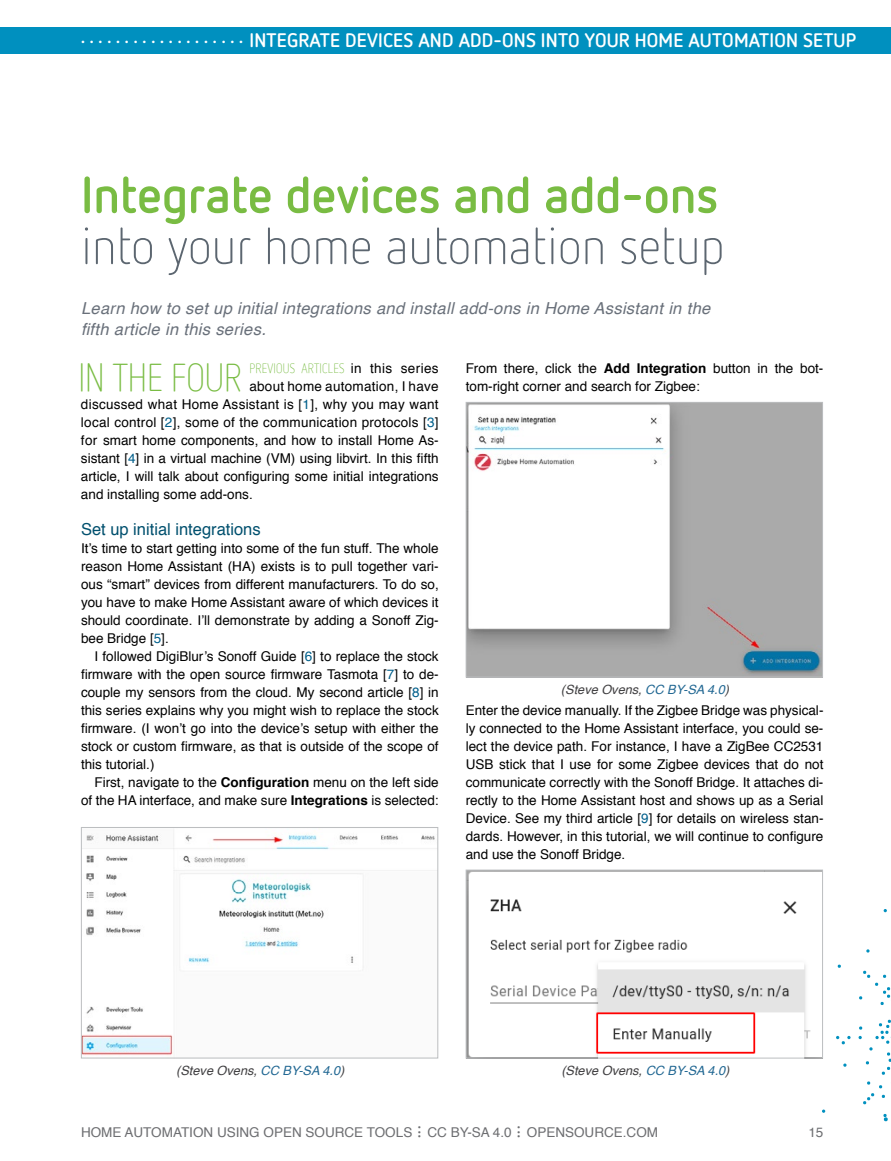
<style>
.page{position:relative;width:891px;height:1161px;background:#fff}
.page>*{position:absolute;margin:0;border:0;box-sizing:border-box;transform-origin:0 0}
.t1{font:300 51px "Netto OT";color:#5c6670}
.t2{font:700 51px "Netto OT";color:#79bc43}
.t3{font:300 38.85px "Netto OT";color:#79bc43;scale:.87 1}
.t4{font:300 33px "Netto OT";color:#6d6e71}
.t5{font:700 19.5px "Netto OT";letter-spacing:.01em;color:#fff}
.t6{font:italic 16.5px/21px "Helvetica";letter-spacing:.02em;color:#69707a}
.t7{font:16.5px "Helvetica";color:#01506e}
.t8{font:13.5px/18px "Helvetica";color:#000;text-align:justify}
.t9{font:13.5px "Helvetica";color:#6d6e71}
.t10{font:300 13.5px "Netto OT";letter-spacing:.02em;color:#79bc43;scale:.87 1}
.t11{font:italic 12.75px "Helvetica";color:#414042}
.s1{font-family:"Helvetica";font-weight:400;color:#000}
.s2{color:#005f8b}
.s3{font-weight:700}
.s4{color:#226893}
</style>
<div class="page">
<div style="left:0;top:27px;width:891px;height:27px;background:#0090bf"></div>
<svg style="left:883px;top:1114px;width:5px;height:8px"></svg>
<svg style="left:838px;top:964px;width:3px;height:4px"></svg>
<svg style="left:866px;top:949px;width:4px;height:4px"></svg>
<svg style="left:843px;top:1063px;width:4px;height:4px"></svg>
<svg style="left:836px;top:1036px;width:15px;height:9px"></svg>
<svg style="left:859px;top:971px;width:32px;height:134px"></svg>
<img style="left:83px;top:830px;width:353px;height:226px">
<div style="left:81px;top:827px;width:357px;height:231px;border:1px solid #bcbec0"></div>
<img style="left:468px;top:404px;width:353px;height:271px">
<div style="left:466px;top:402px;width:357px;height:275px;border:1px solid #bcbec0"></div>
<img style="left:468px;top:872px;width:343px;height:184px">
<div style="left:466px;top:870px;width:357px;height:188px;border:1px solid #bcbec0"></div>
<h3 class="t5" style="left:81px;top:29px;width:777px">. . . . . . . . . . . . . . . . . . . INTEGRATE DEVICES AND ADD-ONS INTO YOUR HOME AUTOMATION SETUP</h3>
<h1 class="t2" style="left:81px;top:166px;width:639px">Integrate devices and add-ons</h1>
<h1 class="t1" style="left:81px;top:218px;width:645px">into your home automation setup</h1>
<p class="t6" style="left:81px;top:298px;width:631px">Learn how to set up initial integrations and install add-ons in Home Assistant in the fifth article in this series.</p>
<h2 class="t3" style="left:78px;top:356px;width:189px">IN THE FOUR</h2>
<p class="t10" style="left:249px;top:361px;width:219px">PREVIOUS ARTICLES <span class="s1">in this series</span></p>
<p class="t8" style="left:81px;top:377px;width:359px;text-indent:168px">about home automation, I have discussed what Home Assistant is [<span class="s2">1</span>], why you may want local control [<span class="s2">2</span>], some of the communication protocols [<span class="s2">3</span>] for smart home components, and how to install Home As&shy;sistant [<span class="s2">4</span>] in a virtual machine (VM) using libvirt. In this fifth article, I will talk about configuring some initial integrations and installing some add-ons.</p>
<p class="t7" style="left:81px;top:516px;width:181px">Set up initial integrations</p>
<p class="t8" style="left:81px;top:539px;width:359px">It’s time to start getting into some of the fun stuff. The whole reason Home Assistant (HA) exists is to pull together vari&shy;ous “smart” devices from different manufacturers. To do so, you have to make Home Assistant aware of which devices it should coordinate. I’ll demonstrate by adding a Sonoff Zig&shy;bee Bridge [<span class="s2">5</span>].</p>
<p class="t8" style="left:81px;top:647px;width:359px;text-indent:14px">I followed DigiBlur’s Sonoff Guide [<span class="s2">6</span>] to replace the stock firmware with the open source firmware Tasmota [<span class="s2">7</span>] to de&shy;couple my sensors from the cloud. My second article [<span class="s2">8</span>] in this series explains why you might wish to replace the stock firmware. (I won’t go into the device’s setup with either the stock or custom firmware, as that is outside of the scope of this tutorial.)</p>
<p class="t8" style="left:81px;top:773px;width:359px;text-align:right">First, navigate to the <span class="s3">Configuration</span> menu on the left side of the HA interface, and make sure <span class="s3">Integrations</span> is selected:</p>
<p class="t8" style="left:466px;top:359px;width:359px">From there, click the <span class="s3">Add Integration</span> button in the bot&shy;tom-right corner and search for Zigbee:</p>
<p class="t11" style="left:561px;top:679px;width:170px">(Steve Ovens, <span class="s4">CC BY-SA 4.0</span>)</p>
<p class="t8" style="left:466px;top:701px;width:359px">Enter the device manually. If the Zigbee Bridge was physical&shy;ly connected to the Home Assistant interface, you could se&shy;lect the device path. For instance, I have a ZigBee CC2531<br>USB stick that I use for some Zigbee devices that do not communicate correctly with the Sonoff Bridge. It attaches di&shy;rectly to the Home Assistant host and shows up as a Serial Device. See my third article [<span class="s2">9</span>] for details on wireless stan&shy;dards. However, in this tutorial, we will continue to configure and use the Sonoff Bridge.</p>
<p class="t11" style="left:176px;top:1060px;width:170px">(Steve Ovens, <span class="s4">CC BY-SA 4.0</span>)</p>
<p class="t11" style="left:561px;top:1060px;width:170px">(Steve Ovens, <span class="s4">CC BY-SA 4.0</span>)</p>
<p class="t9" style="left:81px;top:1122px;width:333px">HOME AUTOMATION USING OPEN SOURCE TOOLS</p>
<h3 class="t4" style="left:416px;top:1103px;width:8px">...</h3>
<p class="t9" style="left:427px;top:1122px;width:86px">CC BY-SA 4.0</p>
<h3 class="t4" style="left:515px;top:1103px;width:8px">...</h3>
<p class="t9" style="left:527px;top:1122px;width:133px">OPENSOURCE.COM</p>
<p class="t9" style="left:808px;top:1122px;width:17px">15</p>
</div>
